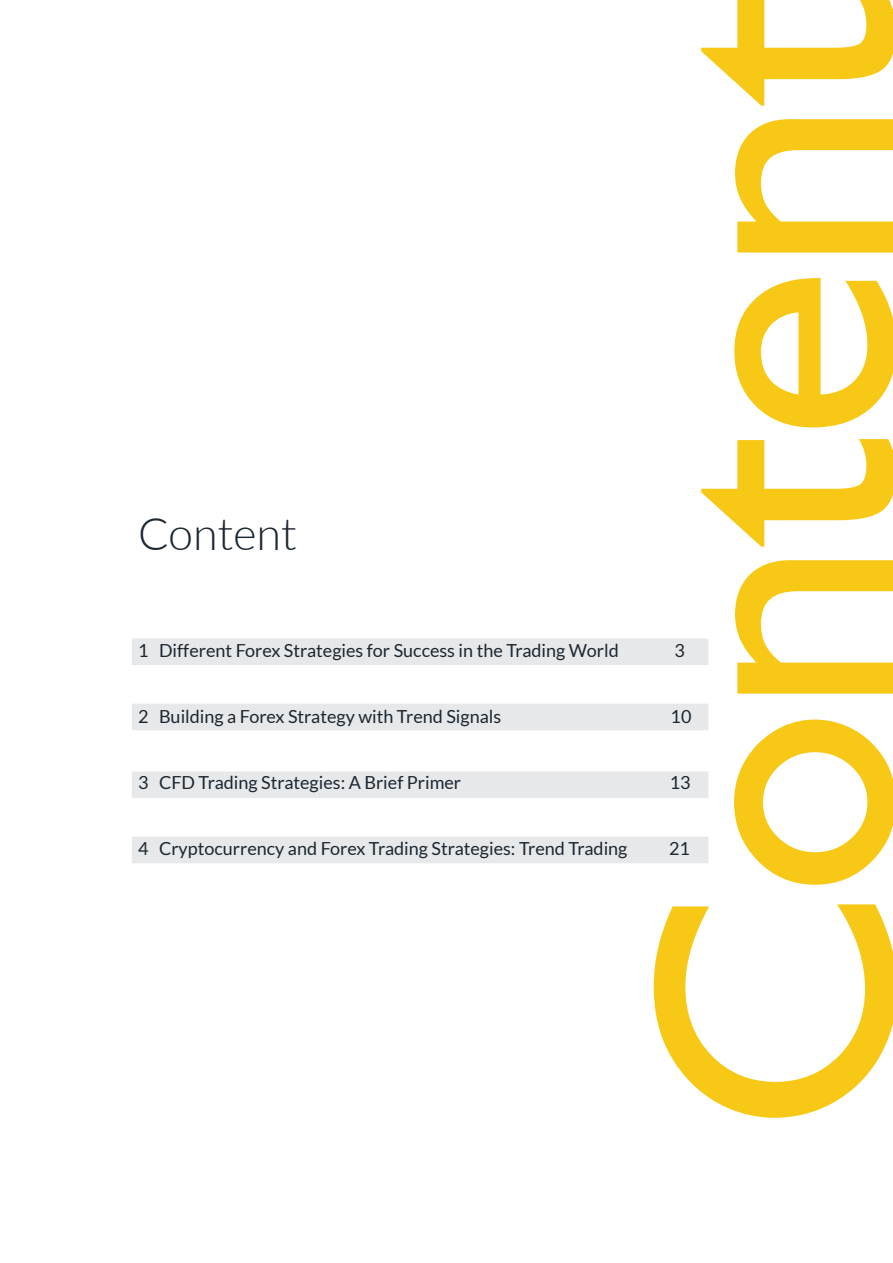
<style>
.page{position:relative;width:893px;height:1263px;background:#fff}
.page>*{position:absolute;margin:0;border:0;box-sizing:border-box;transform-origin:0 0}
.t1{font:344.85px "Humanist 521 BT";letter-spacing:-.01em;color:#f7c815}
.t2{font:300 45px "Lato";letter-spacing:-.005em;color:#1b2731}
.t3{font:18px "Lato";color:#1b2731}
</style>
<div class="page">
<svg style="left:132px;top:638px;width:576px;height:225px"></svg>
<h1 class="t1" style="left:563px;top:1130px;width:1141px;rotate:-90deg">Content</h1>
<h2 class="t2" style="left:138px;top:503px;width:160px">Content</h2>
<p class="t3" style="left:138px;top:640px;width:482px">1 Different Forex Strategies for Success in the Trading World</p>
<p class="t3" style="left:674px;top:640px;width:12px">3</p>
<p class="t3" style="left:138px;top:706px;width:365px">2 Building a Forex Strategy with Trend Signals</p>
<p class="t3" style="left:671px;top:706px;width:22px">10</p>
<p class="t3" style="left:138px;top:772px;width:324px">3 CFD Trading Strategies: A Brief Primer</p>
<p class="t3" style="left:670px;top:772px;width:22px">13</p>
<p class="t3" style="left:138px;top:838px;width:491px">4 Cryptocurrency and Forex Trading Strategies: Trend Trading</p>
<p class="t3" style="left:669px;top:838px;width:22px">21</p>
</div>
